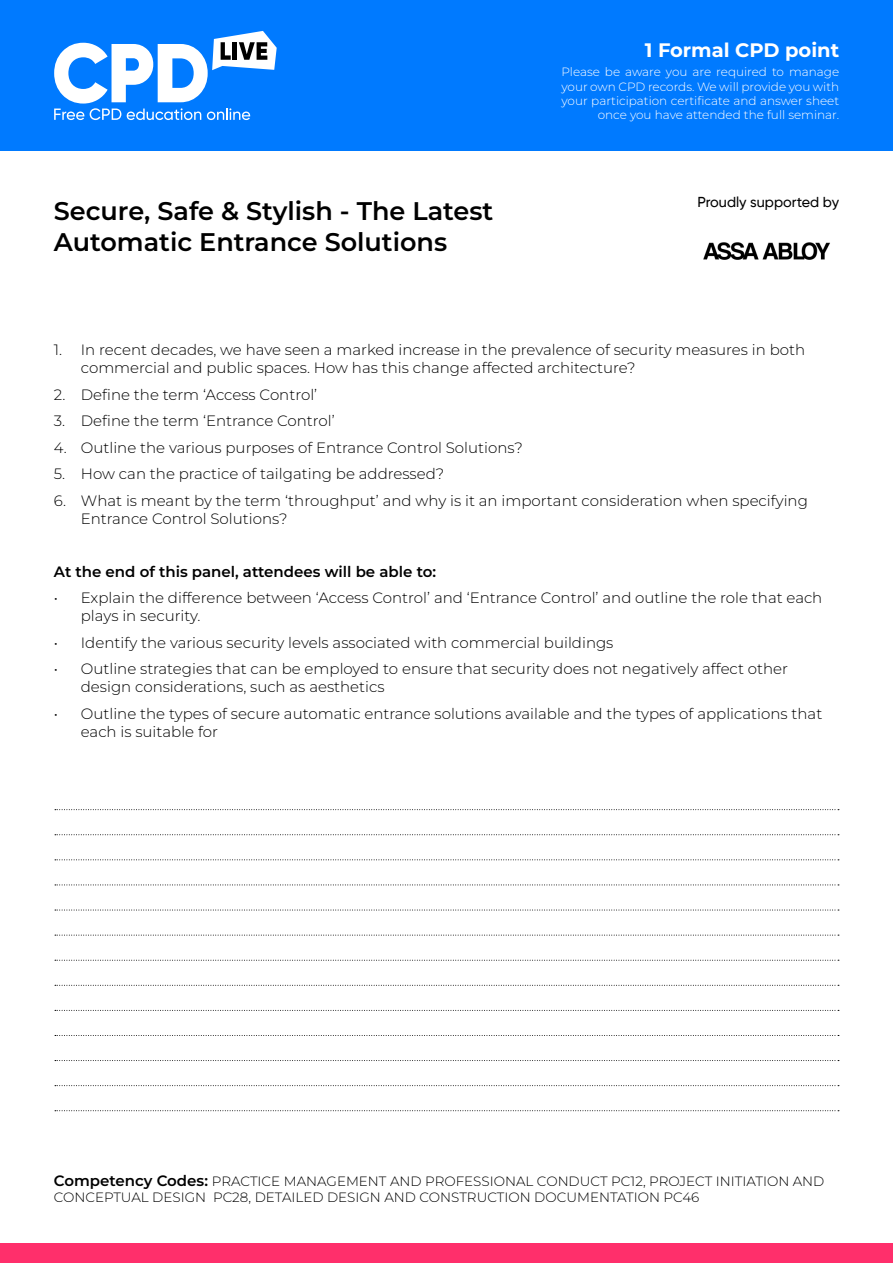
<style>
.page{position:relative;width:893px;height:1263px;background:#fff}
.page>*{position:absolute;margin:0;border:0;box-sizing:border-box;transform-origin:0 0}
.t1{font:600 25.5px/30.6px "Montserrat";color:#000}
.t2{font:700 19.5px "Montserrat";color:#fff}
.t3{font:300 15px/18px "Montserrat";color:#000}
.t4{font:600 15px "Montserrat";color:#000}
.t5{font:500 14.4px "Gilroy";color:#000}
.t6{font:300 13.5px/16.2px "Montserrat";color:#000}
.t7{font:300 12px/14.4px "Montserrat";color:#fff;text-align:right}
.s1{font-weight:600;font-size:15px}
</style>
<div class="page">
<img style="left:703px;top:242px;width:127px;height:18px">
<svg style="left:55px;top:809px;width:784px;height:1px"></svg>
<svg style="left:55px;top:834px;width:784px;height:1px"></svg>
<svg style="left:55px;top:859px;width:784px;height:1px"></svg>
<svg style="left:55px;top:884px;width:784px;height:1px"></svg>
<svg style="left:55px;top:910px;width:784px;height:1px"></svg>
<svg style="left:55px;top:935px;width:784px;height:1px"></svg>
<svg style="left:55px;top:960px;width:784px;height:1px"></svg>
<svg style="left:55px;top:985px;width:784px;height:1px"></svg>
<svg style="left:55px;top:1010px;width:784px;height:1px"></svg>
<svg style="left:55px;top:1035px;width:784px;height:1px"></svg>
<svg style="left:55px;top:1060px;width:784px;height:1px"></svg>
<svg style="left:55px;top:1085px;width:784px;height:1px"></svg>
<svg style="left:55px;top:1110px;width:784px;height:1px"></svg>
<div style="left:0;top:1243px;width:893px;height:20px;background:#ff2f6b"></div>
<div style="left:0;top:0;width:893px;height:151px;background:#007aff"></div>
<svg style="left:54px;top:31px;width:223px;height:89px"></svg>
<p class="t2" style="left:645px;top:36px;width:196px">1 Formal CPD point</p>
<p class="t7" style="left:561px;top:64px;width:279px">Please be aware you are required to manage your own CPD records. We will provide you with your participation certificate and answer sheet once you have attended the full seminar.</p>
<p class="t1" style="left:54px;top:195px;width:441px">Secure, Safe &amp; Stylish - The Latest<br>Automatic Entrance Solutions</p>
<p class="t5" style="left:697px;top:193px;width:143px">Proudly supported by</p>
<p class="t3" style="left:81px;top:340px;width:726px;text-indent:-27px">1. In recent decades, we have seen a marked increase in the prevalence of security measures in both commercial and public spaces. How has this change affected architecture?</p>
<p class="t3" style="left:54px;top:385px;width:265px">2. Define the term ‘Access Control’</p>
<p class="t3" style="left:54px;top:411px;width:282px">3. Define the term ‘Entrance Control’</p>
<p class="t3" style="left:54px;top:438px;width:470px">4. Outline the various purposes of Entrance Control Solutions?</p>
<p class="t3" style="left:54px;top:464px;width:392px">5. How can the practice of tailgating be addressed?</p>
<p class="t3" style="left:81px;top:491px;width:729px;text-indent:-27px">6. What is meant by the term ‘throughput’ and why is it an important consideration when specifying<br>Entrance Control Solutions?</p>
<p class="t4" style="left:54px;top:561px;width:384px">At the end of this panel, attendees will be able to:</p>
<p class="t3" style="left:81px;top:588px;width:743px;text-indent:-27px">• Explain the difference between ‘Access Control’ and ‘Entrance Control’ and outline the role that each plays in security.</p>
<p class="t3" style="left:54px;top:633px;width:561px">• Identify the various security levels associated with commercial buildings</p>
<p class="t3" style="left:81px;top:659px;width:709px;text-indent:-27px">• Outline strategies that can be employed to ensure that security does not negatively affect other design considerations, such as aesthetics</p>
<p class="t3" style="left:81px;top:704px;width:743px;text-indent:-27px">• Outline the types of secure automatic entrance solutions available and the types of applications that each is suitable for</p>
<p class="t6" style="left:54px;top:1173px;width:772px"><span class="s1">Competency Codes:</span> PRACTICE MANAGEMENT AND PROFESSIONAL CONDUCT PC12, PROJECT INITIATION AND<br>CONCEPTUAL DESIGN PC28, DETAILED DESIGN AND CONSTRUCTION DOCUMENTATION PC46</p>
</div>
